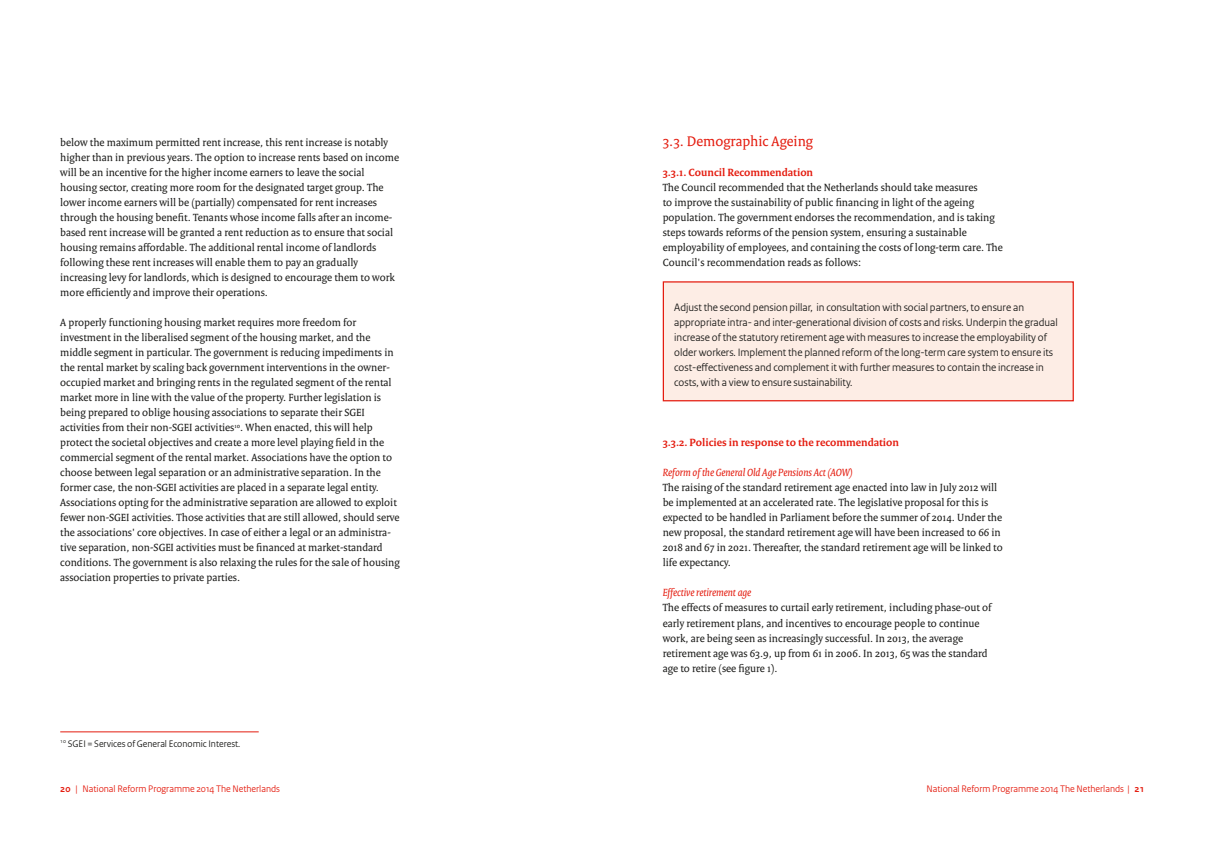
<style>
.page{position:relative;width:1205px;height:851px;background:#fff}
.page>*{position:absolute;margin:0;border:0;box-sizing:border-box;transform-origin:0 0}
.t1{font:15px "Rijksoverheid Serif";color:#e41c0f}
.t2{font:11.25px/15px "Rijksoverheid Serif";color:#1a1a18}
.t3{font:11.25px/15px "Rijksoverheid Sans";color:#1a1a18}
.t4{font:700 11.25px "Rijksoverheid Serif";color:#e41c0f}
.t5{font:italic 11.25px "Rijksoverheid Serif";color:#e41c0f}
.t6{font:10px "Rijksoverheid Sans Heading";color:#e41c0f}
.t7{font:10px "Rijksoverheid Sans";color:#1a1a18}
.s1{font-family:"Rijksoverheid Sans";font-weight:700}
</style>
<div class="page">
<hr style="left:60px;top:731px;width:199px;height:1px;background:#e41c0f">
<div style="left:663px;top:281px;width:411px;height:120px;background:#fdede5;border:1px solid #e41c0f"></div>
<p class="t2" style="left:60px;top:135px;width:340px">below the maximum permitted rent increase, this rent increase is notably higher than in previous years. The option to increase rents based on income will be an incentive for the higher income earners to leave the social housing sector, creating more room for the designated target group. The lower income earners will be (partially) compensated for rent increases through the housing benefit. Tenants whose income falls after an income&shy;based rent increase will be granted a rent reduction as to ensure that social housing remains affordable. The additional rental income of landlords following these rent increases will enable them to pay an gradually increasing levy for landlords, which is designed to encourage them to work more efficiently and improve their operations.</p>
<p class="t2" style="left:60px;top:315px;width:341px">A properly functioning housing market requires more freedom for investment in the liberalised segment of the housing market, and the middle segment in particular. The government is reducing impediments in the rental market by scaling back government interventions in the owner&shy;occupied market and bringing rents in the regulated segment of the rental market more in line with the value of the property. Further legislation is being prepared to oblige housing associations to separate their SGEI activities from their non-SGEI activities<sup>10</sup>. When enacted, this will help protect the societal objectives and create a more level playing field in the commercial segment of the rental market. Associations have the option to choose between legal separation or an administrative separation. In the former case, the non-SGEI activities are placed in a separate legal entity.<br>Associations opting for the administrative separation are allowed to exploit fewer non-SGEI activities. Those activities that are still allowed, should serve the associations' core objectives. In case of either a legal or an administra&shy;tive separation, non-SGEI activities must be financed at market-standard conditions. The government is also relaxing the rules for the sale of housing association properties to private parties.</p>
<p class="t7" style="left:60px;top:737px;width:182px"><sup>10</sup> SGEI = Services of General Economic Interest.</p>
<h1 class="t1" style="left:663px;top:132px;width:152px">3.3. Demographic Ageing</h1>
<p class="t4" style="left:663px;top:166px;width:152px">3.3.1. Council Recommendation</p>
<p class="t2" style="left:663px;top:180px;width:342px">The Council recommended that the Netherlands should take measures<br>to improve the sustainability of public financing in light of the ageing population. The government endorses the recommendation, and is taking steps towards reforms of the pension system, ensuring a sustainable employability of employees, and containing the costs of long-term care. The Council's recommendation reads as follows:</p>
<p class="t3" style="left:674px;top:300px;width:385px">Adjust the second pension pillar, in consultation with social partners, to ensure an appropriate intra- and inter-generational division of costs and risks. Underpin the gradual increase of the statutory retirement age with measures to increase the employability of older workers. Implement the planned reform of the long-term care system to ensure its cost-effectiveness and complement it with further measures to contain the increase in costs, with a view to ensure sustainability.</p>
<p class="t4" style="left:663px;top:436px;width:238px">3.3.2. Policies in response to the recommendation</p>
<p class="t5" style="left:663px;top:466px;width:192px">Reform of the General Old Age Pensions Act (AOW)</p>
<p class="t2" style="left:663px;top:480px;width:341px">The raising of the standard retirement age enacted into law in July 2012 will be implemented at an accelerated rate. The legislative proposal for this is expected to be handled in Parliament before the summer of 2014. Under the new proposal, the standard retirement age will have been increased to 66 in 2018 and 67 in 2021. Thereafter, the standard retirement age will be linked to life expectancy.</p>
<p class="t5" style="left:663px;top:586px;width:90px">Effective retirement age</p>
<p class="t2" style="left:663px;top:600px;width:330px">The effects of measures to curtail early retirement, including phase-out of early retirement plans, and incentives to encourage people to continue work, are being seen as increasingly successful. In 2013, the average retirement age was 63.9, up from 61 in 2006. In 2013, 65 was the standard age to retire (see figure 1).</p>
<p class="t6" style="left:60px;top:782px;width:221px"><span class="s1">20</span> | National Reform Programme 2014 The Netherlands</p>
<p class="t6" style="left:926px;top:782px;width:220px">National Reform Programme 2014 The Netherlands | <span class="s1">21</span></p>
</div>
